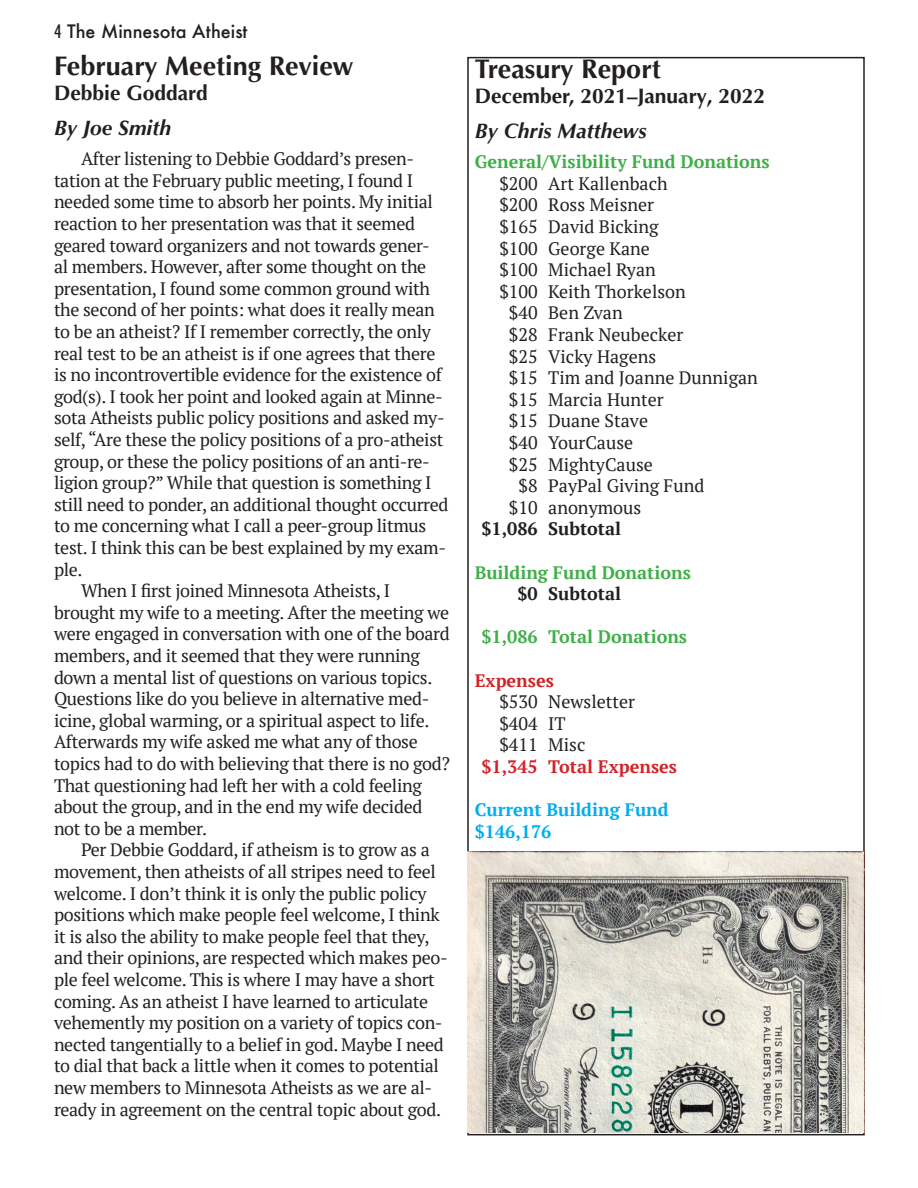
<style>
.page{position:relative;width:918px;height:1188px;background:#fff}
.page>*{position:absolute;margin:0;border:0;box-sizing:border-box;transform-origin:0 0}
.t1{font:700 27px "Optima LT Pro";color:#231f20}
.Subtitle{font:700 21px "Optima LT Pro";color:#231f20}
.Author{font:italic 700 21px "Optima LT Pro";color:#231f20}
.Treasury_Report{font:18px/21.6px "PT Serif";letter-spacing:-.02em;color:#231f20}
.Treasury_Report-2{font:18px "PT Serif";color:#231f20}
.Treasury_Report-3{font:700 18px "PT Serif";color:#40ae49}
.Treasury_Report-4{font:700 18px "PT Serif";color:#d1232a}
.Treasury_Report-5{font:700 18px "PT Serif";color:#00aeef}
.Treasury_Report-6{font:700 18px "PT Serif";color:#231f20}
.t2{font:500 18px "Futura";color:#231f20}
.s1{font-stretch:condensed}
</style>
<div class="page">
<img style="left:467px;top:851px;width:398px;height:282px">
<p class="t2" style="left:54px;top:19px;width:195px"><span class="s1">4</span> The Minnesota Atheist</p>
<p class="t1" style="left:54px;top:49px;width:301px">February Meeting Review</p>
<p class="Subtitle" style="left:54px;top:80px;width:155px">Debbie Goddard</p>
<p class="Author" style="left:54px;top:114px;width:119px">By Joe Smith</p>
<p class="Treasury_Report" style="left:54px;top:148px;width:396px;text-indent:27px">After listening to Debbie Goddard’s presen&shy;tation at the February public meeting, I found I needed some time to absorb her points. My initial reaction to her presentation was that it seemed geared toward organizers and not towards gener-<br>al members. However, after some thought on the presentation, I found some common ground with the second of her points: what does it really mean to be an atheist? If I remember correctly, the only real test to be an atheist is if one agrees that there is no incontrovertible evidence for the existence of god(s). I took her point and looked again at Minne&shy;sota Atheists public policy positions and asked my&shy;self, “Are these the policy positions of a pro-atheist group, or these the policy positions of an anti-re&shy;ligion group?” While that question is something I still need to ponder, an additional thought occurred to me concerning what I call a peer-group litmus test. I think this can be best explained by my exam&shy;ple.</p>
<p class="Treasury_Report" style="left:54px;top:580px;width:397px;text-indent:27px">When I first joined Minnesota Atheists, I brought my wife to a meeting. After the meeting we were engaged in conversation with one of the board members, and it seemed that they were running down a mental list of questions on various topics.<br>Questions like do you believe in alternative med&shy;icine, global warming, or a spiritual aspect to life.<br>Afterwards my wife asked me what any of those topics had to do with believing that there is no god?<br>That questioning had left her with a cold feeling about the group, and in the end my wife decided not to be a member.</p>
<p class="Treasury_Report" style="left:54px;top:839px;width:395px;text-indent:27px">Per Debbie Goddard, if atheism is to grow as a movement, then atheists of all stripes need to feel welcome. I don’t think it is only the public policy positions which make people feel welcome, I think it is also the ability to make people feel that they, and their opinions, are respected which makes peo&shy;ple feel welcome. This is where I may have a short coming. As an atheist I have learned to articulate vehemently my position on a variety of topics con&shy;nected tangentially to a belief in god. Maybe I need to dial that back a little when it comes to potential new members to Minnesota Atheists as we are al&shy;ready in agreement on the central topic about god.</p>
<p class="t1" style="left:475px;top:52px;width:188px">Treasury Report</p>
<p class="Subtitle" style="left:475px;top:83px;width:292px">December, 2021–January, 2022</p>
<p class="Author" style="left:475px;top:117px;width:173px">By Chris Matthews</p>
<p class="Treasury_Report-3" style="left:475px;top:150px;width:296px">General/Visibility Fund Donations</p>
<p class="Treasury_Report-2" style="left:499px;top:172px;width:170px">$200 Art Kallenbach</p>
<p class="Treasury_Report-2" style="left:499px;top:193px;width:156px">$200 Ross Meisner</p>
<p class="Treasury_Report-2" style="left:499px;top:215px;width:161px">$165 David Bicking</p>
<p class="Treasury_Report-2" style="left:499px;top:237px;width:152px">$100 George Kane</p>
<p class="Treasury_Report-2" style="left:499px;top:258px;width:158px">$100 Michael Ryan</p>
<p class="Treasury_Report-2" style="left:499px;top:280px;width:188px">$100 Keith Thorkelson</p>
<p class="Treasury_Report-2" style="left:509px;top:301px;width:115px">$40 Ben Zvan</p>
<p class="Treasury_Report-2" style="left:509px;top:323px;width:176px">$28 Frank Neubecker</p>
<p class="Treasury_Report-2" style="left:509px;top:345px;width:149px">$25 Vicky Hagens</p>
<p class="Treasury_Report-2" style="left:509px;top:366px;width:251px">$15 Tim and Joanne Dunnigan</p>
<p class="Treasury_Report-2" style="left:509px;top:388px;width:156px">$15 Marcia Hunter</p>
<p class="Treasury_Report-2" style="left:509px;top:409px;width:141px">$15 Duane Stave</p>
<p class="Treasury_Report-2" style="left:509px;top:431px;width:126px">$40 YourCause</p>
<p class="Treasury_Report-2" style="left:509px;top:453px;width:145px">$25 MightyCause</p>
<p class="Treasury_Report-2" style="left:519px;top:474px;width:187px">$8 PayPal Giving Fund</p>
<p class="Treasury_Report-2" style="left:509px;top:496px;width:134px">$10 anonymous</p>
<p class="Treasury_Report-6" style="left:481px;top:517px;width:141px">$1,086 Subtotal</p>
<p class="Treasury_Report-3" style="left:475px;top:560px;width:218px">Building Fund Donations</p>
<p class="Treasury_Report-6" style="left:517px;top:582px;width:105px">$0 Subtotal</p>
<p class="Treasury_Report-3" style="left:481px;top:625px;width:207px">$1,086 Total Donations</p>
<p class="Treasury_Report-4" style="left:475px;top:668px;width:81px">Expenses</p>
<p class="Treasury_Report-2" style="left:499px;top:690px;width:137px">$530 Newsletter</p>
<p class="Treasury_Report" style="left:499px;top:712px;width:68px">$404 IT</p>
<p class="Treasury_Report" style="left:499px;top:734px;width:88px">$411 Misc</p>
<p class="Treasury_Report-4" style="left:481px;top:755px;width:197px">$1,345 Total Expenses</p>
<p class="Treasury_Report-5" style="left:475px;top:798px;width:195px">Current Building Fund</p>
<p class="Treasury_Report-5" style="left:475px;top:820px;width:78px">$146,176</p>
</div>
